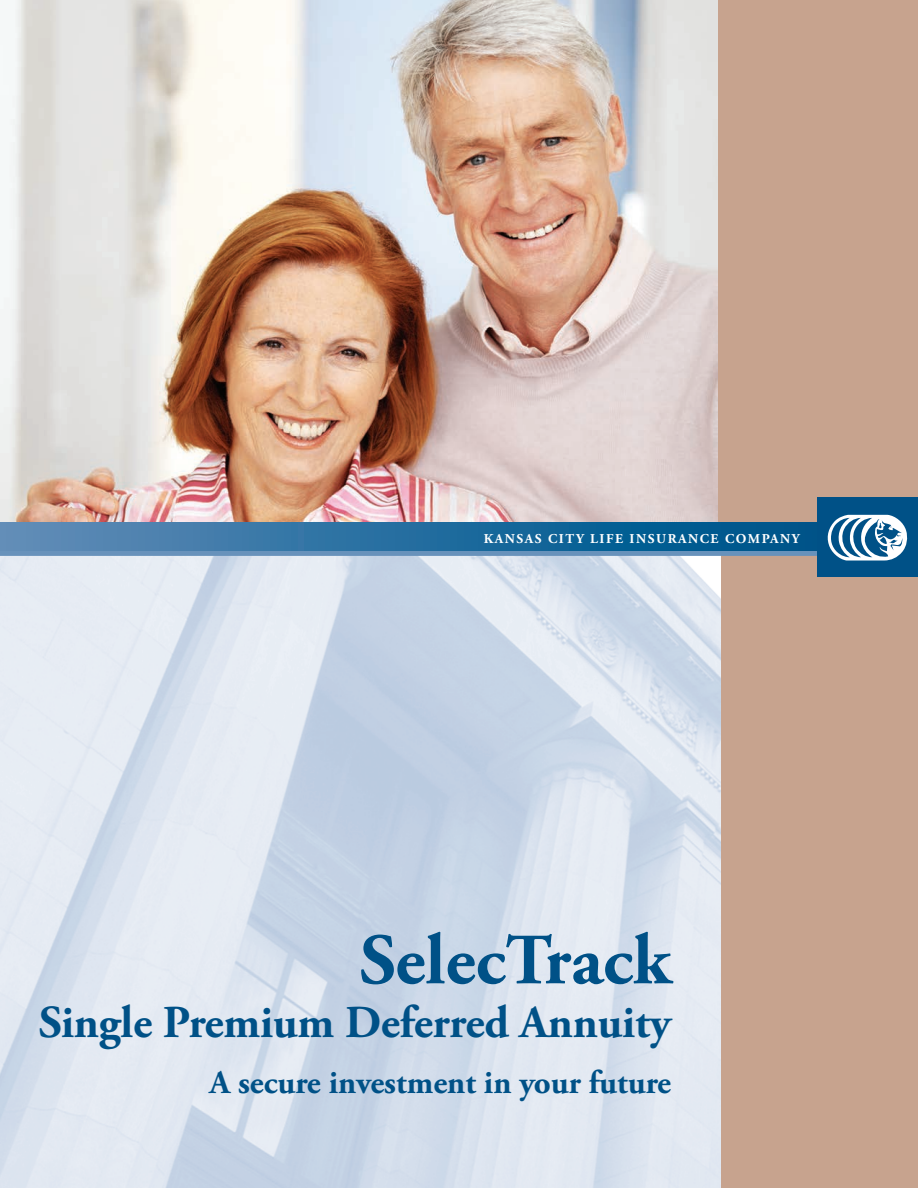
<style>
.page{position:relative;width:918px;height:1188px;background:#fff}
.page>*{position:absolute;margin:0;border:0;box-sizing:border-box;transform-origin:0 0}
.t1{font:700 72px "Adobe Garamond Pro";color:#005187}
.t2{font:700 45.75px "Adobe Garamond Pro";letter-spacing:-.005em;color:#005187}
.t3{font:700 33px "Adobe Garamond Pro";color:#005187}
.t4{font:700 13.5px "Adobe Garamond Pro";letter-spacing:.115em;color:#fff}
</style>
<div class="page">
<div style="left:716px;top:0;width:202px;height:1188px;background:#c7a38e"></div>
<img style="left:0;top:0;width:717px;height:523px">
<img style="left:0;top:556px;width:721px;height:632px">
<div style="left:0;top:550px;width:838px;height:6px;background:#6892bb"></div>
<div style="left:0;top:523px;width:839px;height:28px;background:linear-gradient(to right,#608cb7,#005087)"></div>
<div style="left:818px;top:497px;width:100px;height:80px;background:#005187"></div>
<svg style="left:827px;top:515px;width:81px;height:46px"></svg>
<p class="t4" style="left:484px;top:531px;width:317px">KANSAS CITY LIFE INSURANCE COMPANY</p>
<h1 class="t1" style="left:360px;top:919px;width:313px">SelecTrack</h1>
<h2 class="t2" style="left:39px;top:996px;width:634px">Single Premium Deferred Annuity</h2>
<h3 class="t3" style="left:210px;top:1063px;width:463px">A secure investment in your future</h3>
</div>
